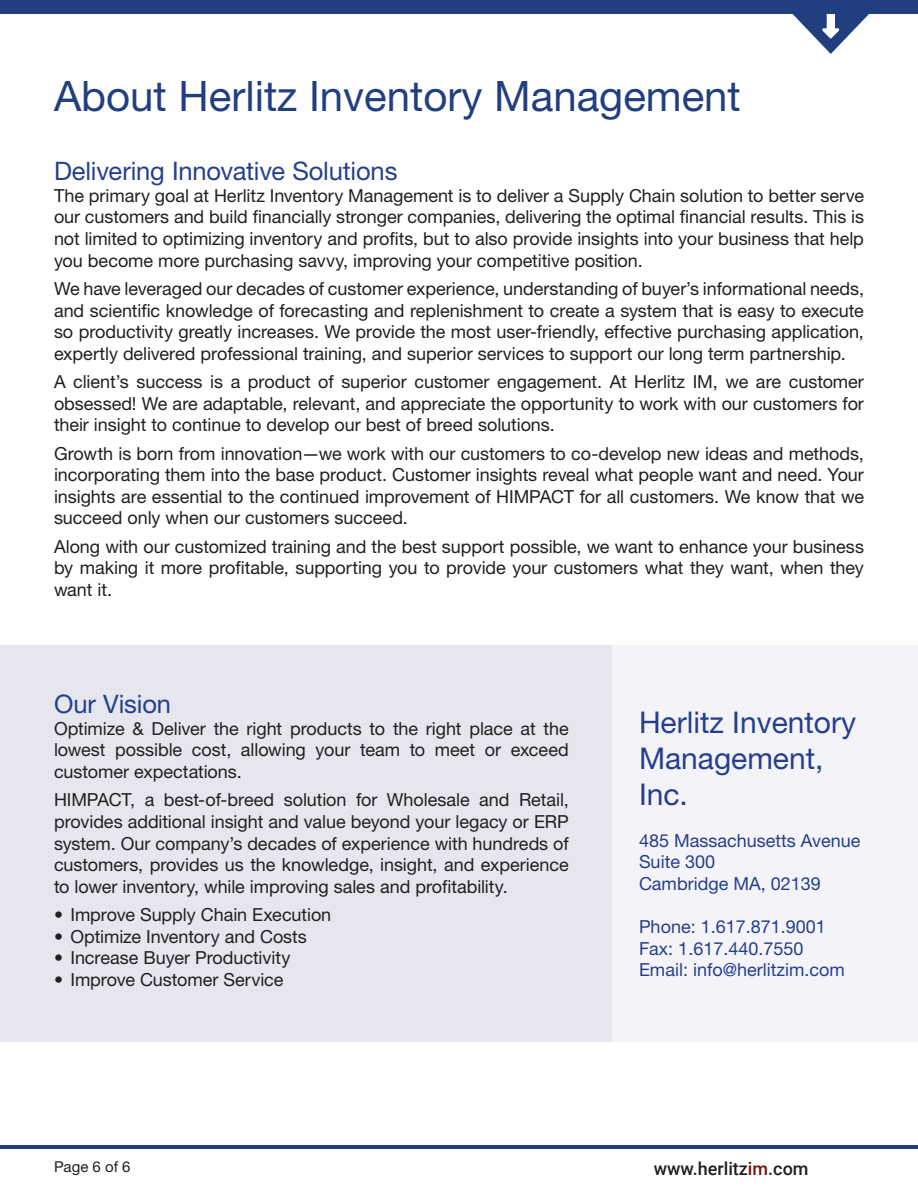
<style>
.page{position:relative;width:918px;height:1188px;background:#fff}
.page>*{position:absolute;margin:0;border:0;box-sizing:border-box;transform-origin:0 0}
.Subheading{font:42px "Helvetica Neue LT Std";color:#213f80}
.Subheading-2{font:30px/36px "Helvetica Neue LT Std";color:#253f8e}
.Content_Subhead{font:25.5px "Helvetica Neue LT Std";letter-spacing:-.005em;color:#253f8e}
.BODY_TEXT{font:18px/21.6px "Helvetica Neue LT Std";letter-spacing:-.005em;color:#231f20;text-align:justify}
.Subheading-3{font:18px/21.6px "Helvetica Neue LT Std";color:#253f8e}
.t1{font:500 18px "Roboto";color:#231f20}
.t2{font:15px "Helvetica Neue LT Std";color:#231f20}
.s1{color:#791113}
</style>
<div class="page">
<div style="left:0;top:0;width:918px;height:14px;background:#213f80"></div>
<hr style="left:0;top:1146px;width:918px;height:3px;background:#213f80">
<svg style="left:792px;top:14px;width:77px;height:40px"></svg>
<div style="left:0;top:645px;width:612px;height:397px;background:#e6e6ef"></div>
<div style="left:612px;top:645px;width:306px;height:397px;background:#f4f4f8"></div>
<p class="Subheading" style="left:54px;top:71px;width:688px">About Herlitz Inventory Management</p>
<p class="Content_Subhead" style="left:54px;top:156px;width:345px">Delivering Innovative Solutions</p>
<p class="BODY_TEXT" style="left:54px;top:184px;width:812px">The primary goal at Herlitz Inventory Management is to deliver a Supply Chain solution to better serve our customers and build financially stronger companies, delivering the optimal financial results. This is not limited to optimizing inventory and profits, but to also provide insights into your business that help you become more purchasing savvy, improving your competitive position.</p>
<p class="BODY_TEXT" style="left:54px;top:278px;width:812px">We have leveraged our decades of customer experience, understanding of buyer’s informational needs, and scientific knowledge of forecasting and replenishment to create a system that is easy to execute so productivity greatly increases. We provide the most user-friendly, effective purchasing application, expertly delivered professional training, and superior services to support our long term partnership.</p>
<p class="BODY_TEXT" style="left:54px;top:371px;width:811px">A client’s success is a product of superior customer engagement. At Herlitz IM, we are customer obsessed! We are adaptable, relevant, and appreciate the opportunity to work with our customers for their insight to continue to develop our best of breed solutions.</p>
<p class="BODY_TEXT" style="left:54px;top:442px;width:812px">Growth is born from innovation—we work with our customers to co-develop new ideas and methods, incorporating them into the base product. Customer insights reveal what people want and need. Your insights are essential to the continued improvement of HIMPACT for all customers. We know that we succeed only when our customers succeed.</p>
<p class="BODY_TEXT" style="left:54px;top:535px;width:812px">Along with our customized training and the best support possible, we want to enhance your business by making it more profitable, supporting you to provide your customers what they want, when they want it.</p>
<p class="Content_Subhead" style="left:54px;top:689px;width:119px">Our Vision</p>
<p class="BODY_TEXT" style="left:54px;top:717px;width:516px">Optimize &amp; Deliver the right products to the right place at the lowest possible cost, allowing your team to meet or exceed customer expectations.</p>
<p class="BODY_TEXT" style="left:54px;top:789px;width:516px">HIMPACT, a best-of-breed solution for Wholesale and Retail, provides additional insight and value beyond your legacy or ERP system. Our company’s decades of experience with hundreds of customers, provides us the knowledge, insight, and experience to lower inventory, while improving sales and profitability.</p>
<p class="BODY_TEXT" style="left:54px;top:904px;width:279px">• Improve Supply Chain Execution</p>
<p class="BODY_TEXT" style="left:54px;top:925px;width:254px">• Optimize Inventory and Costs</p>
<p class="BODY_TEXT" style="left:54px;top:947px;width:238px">• Increase Buyer Productivity</p>
<p class="BODY_TEXT" style="left:54px;top:968px;width:231px">• Improve Customer Service</p>
<p class="Subheading-2" style="left:639px;top:704px;width:219px">Herlitz Inventory<br>Management,<br>Inc.</p>
<p class="Subheading-3" style="left:639px;top:829px;width:223px">485 Massachusetts Avenue<br>Suite 300</p>
<p class="Subheading-3" style="left:639px;top:872px;width:183px">Cambridge MA, 02139</p>
<p class="Subheading-3" style="left:639px;top:916px;width:188px">Phone: 1.617.871.9001</p>
<p class="Subheading-3" style="left:639px;top:937px;width:166px">Fax: 1.617.440.7550</p>
<p class="Subheading-3" style="left:639px;top:959px;width:207px">Email: info@herlitzim.com</p>
<p class="t2" style="left:54px;top:1157px;width:78px">Page 6 of 6</p>
<p class="t1" style="left:654px;top:1155px;width:156px">www.herlitz<span class="s1">im</span>.com</p>
</div>
